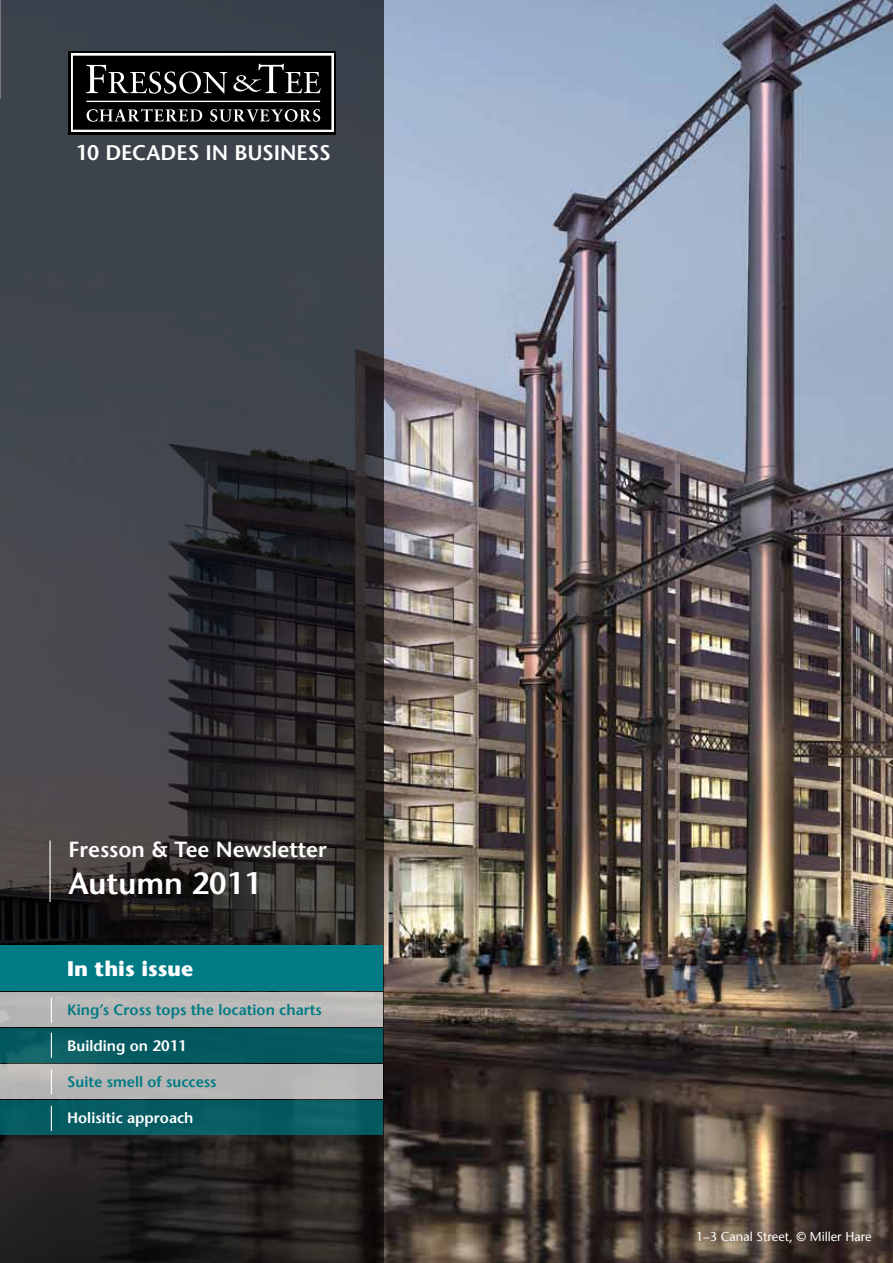
<style>
.page{position:relative;width:893px;height:1263px;background:#fff}
.page>*{position:absolute;margin:0;border:0;box-sizing:border-box;transform-origin:0 0}
.t1{font:600 30.45px "Stone Sans";color:#fff}
.t2{font:600 21.75px "Stone Sans";color:#fff}
.t3{font:600 21px "Stone Sans";color:#fff}
.t4{font:700 21px "Stone Sans";color:#fff}
.t5{font:600 15px "Stone Sans";color:#007b85}
.t6{font:600 15px "Stone Sans";color:#fff}
.t7{font:12.75px "Stone Sans";color:#fff}
</style>
<div class="page">
<img style="left:384px;top:0;width:509px;height:1263px">
<svg style="left:0;top:0;width:384px;height:1263px;background:#35363b"></svg>
<hr style="left:49px;top:840px;width:2px;height:62px;background:#fff">
<div style="left:0;top:946px;width:383px;height:45px;background:#007b85"></div>
<div style="left:0;top:1029px;width:383px;height:34px;background:#045960"></div>
<div style="left:0;top:1065px;width:383px;height:34px;background:#b6b5b5"></div>
<div style="left:0;top:993px;width:383px;height:34px;background:#b7b6b5"></div>
<div style="left:0;top:1101px;width:383px;height:34px;background:#075c63"></div>
<svg style="left:51px;top:1033px;width:1px;height:25px"></svg>
<svg style="left:51px;top:1069px;width:1px;height:25px"></svg>
<svg style="left:51px;top:998px;width:1px;height:25px"></svg>
<svg style="left:51px;top:1106px;width:1px;height:25px"></svg>
<div style="left:68px;top:51px;width:268px;height:83px;background:#000"></div>
<svg style="left:71px;top:53px;width:263px;height:79px;background:#ebebeb"></svg>
<svg style="left:73px;top:56px;width:258px;height:74px"></svg>
<h3 class="t3" style="left:76px;top:140px;width:256px">10 DECADES IN BUSINESS</h3>
<h2 class="t2" style="left:68px;top:837px;width:260px">Fresson &amp; Tee Newsletter</h2>
<h1 class="t1" style="left:68px;top:865px;width:195px">Autumn 2011</h1>
<h3 class="t4" style="left:67px;top:956px;width:127px">In this issue</h3>
<p class="t5" style="left:67px;top:1000px;width:256px">King’s Cross tops the location charts</p>
<p class="t6" style="left:67px;top:1036px;width:121px">Building on 2011</p>
<p class="t5" style="left:67px;top:1072px;width:151px">Suite smell of success</p>
<p class="t6" style="left:67px;top:1108px;width:128px">Holisitic approach</p>
<p class="t7" style="left:696px;top:1229px;width:177px">1–3 Canal Street, © Miller Hare</p>
</div>
